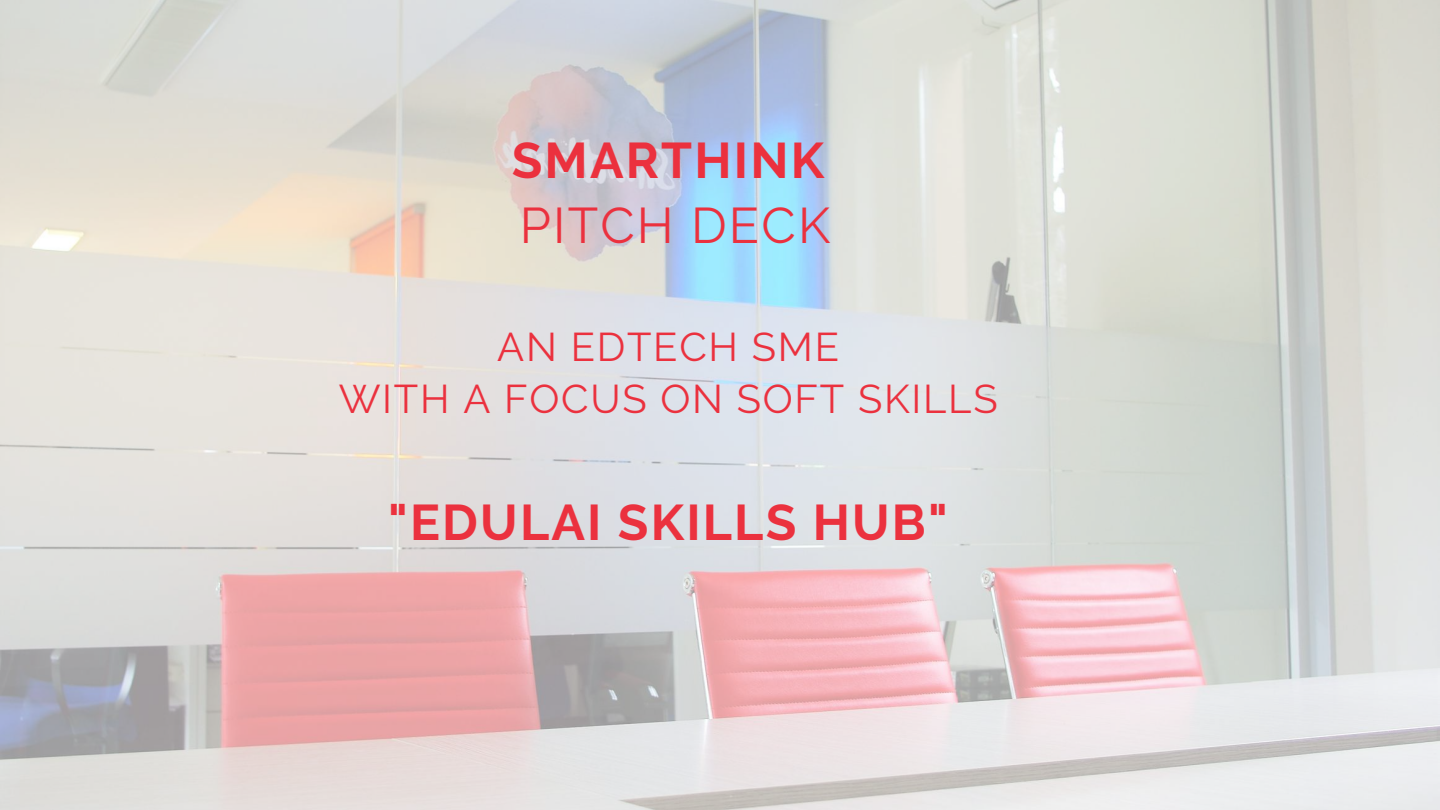
<style>
.page{position:relative;width:1440px;height:810px;background:#fff}
.page>*{position:absolute;margin:0;border:0;box-sizing:border-box;transform-origin:0 0}
.t1{font:700 50px "Raleway";letter-spacing:.045em;color:#eb313e}
.t2{font:50px "Raleway";letter-spacing:.045em;color:#eb313e}
.t3{font:40px/51.8px "Raleway";letter-spacing:.045em;color:#eb313e;text-align:center}
</style>
<div class="page">
<img style="left:0;top:0;width:1440px;height:810px">
<p class="t1" style="left:512px;top:131px;width:314px">SMARTHINK</p>
<p class="t2" style="left:520px;top:196px;width:312px">PITCH DECK</p>
<p class="t3" style="left:339px;top:321px;width:660px">AN EDTECH SME<br>WITH A FOCUS ON SOFT SKILLS</p>
<p class="t1" style="left:388px;top:493px;width:561px">"EDULAI SKILLS HUB"</p>
</div>
